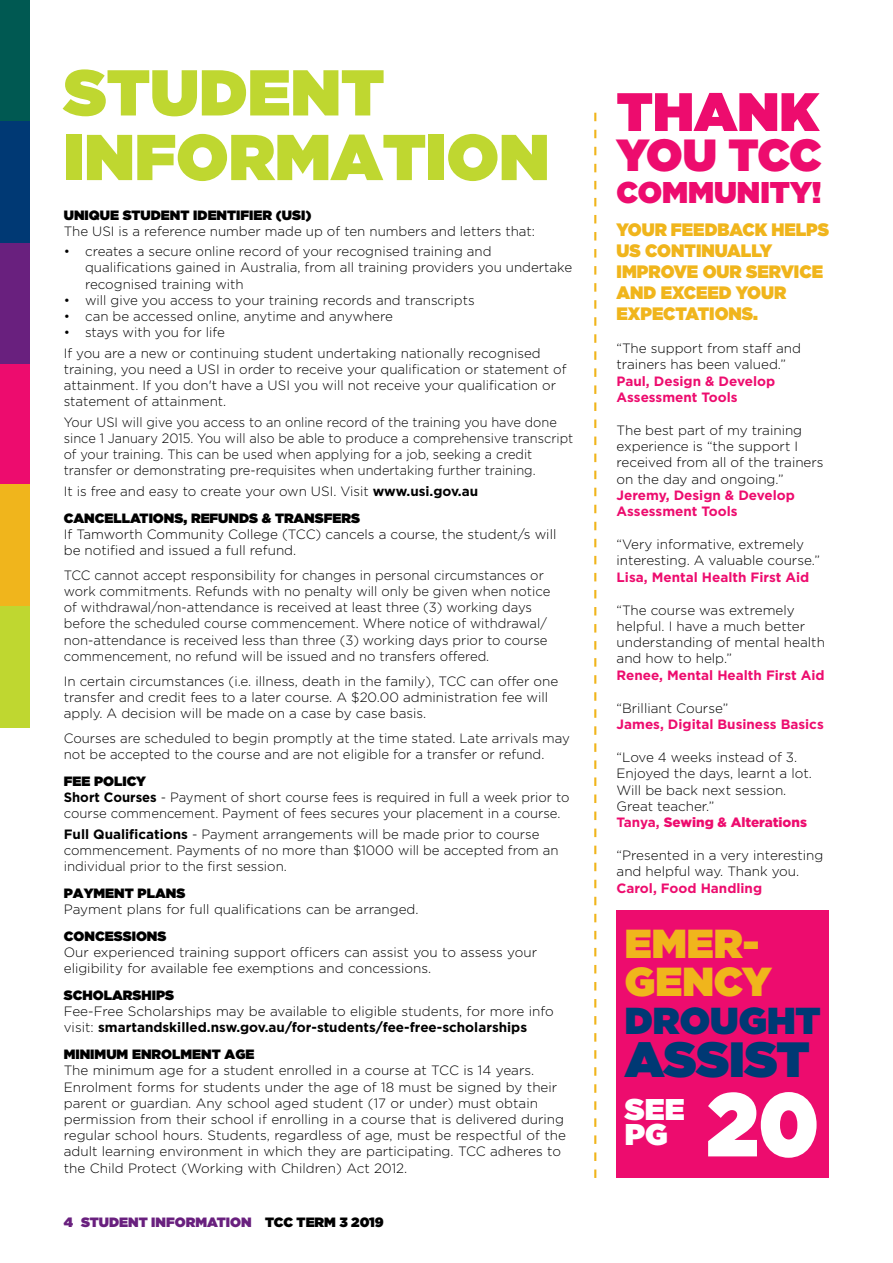
<style>
.page{position:relative;width:893px;height:1263px;background:#fff}
.page>*{position:absolute;margin:0;border:0;box-sizing:border-box;transform-origin:0 0}
.t1{font:900 90px "Gotham";color:#fff;scale:.92 1}
.t2{font:900 64.65px/64.7px "Gotham";color:#bfd730}
.t3{font:900 54px "Gotham";color:#ed0c6e}
.t4{font:900 49.5px "Gotham";letter-spacing:-.01em;color:#003974}
.t5{font:900 45px "Gotham";letter-spacing:-.025em;color:#ed0c6e}
.t6{font:900 40.5px/37.5px "Gotham";color:#f0b51c}
.t7{font:900 37.5px "Gotham";color:#003974}
.t8{font:900 30px "Gotham";color:#ed0c6e}
.t9{font:900 30px/25.5px "Gotham";color:#fff}
.t10{font:900 18px/21px "Gotham";color:#f0b51c;scale:.95 1}
.t11{font:300 13.5px/16.2px "Gotham";color:#000}
.t12{font:300 13.5px/16.2px "Gotham";color:#000;scale:.95 1}
.t13{font:700 13.5px/16.2px "Gotham";color:#ed0c6e}
.t14{font:900 13.5px "Gotham";color:#000}
.t15{font:900 13.5px "Gotham";color:#69207e}
.s1{font-weight:700}
.s2{font-weight:900}
.s3{color:#000}
.s4{font-weight:700;color:#ed0c6e}
.s5{font-weight:900;color:#ed0c6e}
</style>
<div class="page">
<div style="left:617px;top:911px;width:212px;height:267px;background:#ed0c6e"></div>
<svg style="left:594px;top:113px;width:2px;height:1065px"></svg>
<div style="left:0;top:0;width:30px;height:121px;background:#005952"></div>
<div style="left:0;top:364px;width:30px;height:121px;background:#ed0c6e"></div>
<div style="left:0;top:242px;width:30px;height:122px;background:#69207e"></div>
<div style="left:0;top:121px;width:30px;height:121px;background:#003974"></div>
<div style="left:0;top:606px;width:30px;height:121px;background:#bfd730"></div>
<div style="left:0;top:485px;width:30px;height:121px;background:#f0b51c"></div>
<h2 class="t2" style="left:64px;top:59px;width:487px">STUDENT<br>INFORMATION</h2>
<p class="t14" style="left:64px;top:205px;width:249px">UNIQUE STUDENT IDENTIFIER (USI)</p>
<p class="t11" style="left:64px;top:223px;width:473px">The USI is a reference number made up of ten numbers and letters that:</p>
<p class="t11" style="left:85px;top:243px;width:489px;text-indent:-21px">• creates a secure online record of your recognised training and qualifications gained in Australia, from all training providers you undertake recognised training with</p>
<p class="t11" style="left:64px;top:292px;width:412px">• will give you access to your training records and transcripts</p>
<p class="t11" style="left:64px;top:308px;width:331px">• can be accessed online, anytime and anywhere</p>
<p class="t11" style="left:64px;top:322px;width:478px;line-height:20.4px">• stays with you for life<br>If you are a new or continuing student undertaking nationally recognised</p>
<p class="t11" style="left:64px;top:361px;width:504px">training, you need a USI in order to receive your qualification or statement of attainment. If you don't have a USI you will not receive your qualification or statement of attainment.</p>
<p class="t12" style="left:64px;top:414px;width:538px">Your USI will give you access to an online record of the training you have done since 1 January 2015. You will also be able to produce a comprehensive transcript of your training. This can be used when applying for a job, seeking a credit transfer or demonstrating pre-requisites when undertaking further training.</p>
<p class="t11" style="left:64px;top:477px;width:416px;line-height:26.8px">It is free and easy to create your own USI. Visit <span class="s1">www.usi.gov.au<br></span><span class="s2">CANCELLATIONS, REFUNDS &amp; TRANSFERS</span></p>
<p class="t11" style="left:64px;top:526px;width:494px">If Tamworth Community College (TCC) cancels a course, the student/s will be notified and issued a full refund.</p>
<p class="t11" style="left:64px;top:566px;width:488px">TCC cannot accept responsibility for changes in personal circumstances or work commitments. Refunds with no penalty will only be given when notice of withdrawal/non-attendance is received at least three (3) working days before the scheduled course commencement. Where notice of withdrawal/ non-attendance is received less than three (3) working days prior to course commencement, no refund will be issued and no transfers offered.</p>
<p class="t11" style="left:64px;top:672px;width:496px">In certain circumstances (i.e. illness, death in the family), TCC can offer one transfer and credit fees to a later course. A $20.00 administration fee will apply. A decision will be made on a case by case basis.</p>
<p class="t11" style="left:64px;top:729px;width:508px">Courses are scheduled to begin promptly at the time stated. Late arrivals may not be accepted to the course and are not eligible for a transfer or refund.</p>
<p class="t11" style="left:64px;top:772px;width:507px"><span class="s2">FEE POLICY<br></span><span class="s1">Short Courses</span> - Payment of short course fees is required in full a week prior to course commencement. Payment of fees secures your placement in a course.</p>
<p class="t11" style="left:64px;top:825px;width:496px"><span class="s1">Full Qualifications</span> - Payment arrangements will be made prior to course commencement. Payments of no more than $1000 will be accepted from an individual prior to the first session.</p>
<p class="t14" style="left:64px;top:883px;width:123px">PAYMENT PLANS</p>
<p class="t11" style="left:64px;top:901px;width:356px">Payment plans for full qualifications can be arranged.</p>
<p class="t14" style="left:64px;top:926px;width:104px">CONCESSIONS</p>
<p class="t11" style="left:64px;top:944px;width:475px">Our experienced training support officers can assist you to assess your eligibility for available fee exemptions and concessions.</p>
<p class="t14" style="left:64px;top:985px;width:112px">SCHOLARSHIPS</p>
<p class="t11" style="left:64px;top:1003px;width:491px">Fee-Free Scholarships may be available to eligible students, for more info visit: <span class="s1">smartandskilled.nsw.gov.au/for-students/fee-free-scholarships</span></p>
<p class="t14" style="left:64px;top:1045px;width:192px">MINIMUM ENROLMENT AGE</p>
<p class="t11" style="left:64px;top:1062px;width:504px">The minimum age for a student enrolled in a course at TCC is 14 years.<br>Enrolment forms for students under the age of 18 must be signed by their parent or guardian. Any school aged student (17 or under) must obtain permission from their school if enrolling in a course that is delivered during regular school hours. Students, regardless of age, must be respectful of the adult learning environment in which they are participating. TCC adheres to the Child Protect (Working with Children) Act 2012.</p>
<p class="t15" style="left:64px;top:1212px;width:322px">4 STUDENT INFORMATION <span class="s3">TCC TERM 3 2019</span></p>
<h3 class="t3" style="left:617px;top:73px;width:204px">THANK</h3>
<h3 class="t5" style="left:617px;top:123px;width:206px">YOU TCC</h3>
<h3 class="t8" style="left:617px;top:170px;width:207px">COMMUNITY!</h3>
<h3 class="t10" style="left:617px;top:219px;width:225px">YOUR FEEDBACK HELPS<br>US CONTINUALLY<br>IMPROVE OUR SERVICE<br>AND EXCEED YOUR<br>EXPECTATIONS.</h3>
<p class="t11" style="left:617px;top:340px;width:186px">“The support from staff and trainers has been valued.”</p>
<p class="t13" style="left:617px;top:373px;width:160px">Paul, Design &amp; Develop<br>Assessment Tools</p>
<p class="t11" style="left:617px;top:422px;width:209px">The best part of my training experience is “the support I received from all of the trainers on the day and ongoing.”</p>
<p class="t13" style="left:617px;top:487px;width:180px">Jeremy, Design &amp; Develop<br>Assessment Tools</p>
<p class="t11" style="left:617px;top:536px;width:205px">“Very informative, extremely interesting. A valuable course.”</p>
<p class="t13" style="left:617px;top:569px;width:194px">Lisa, Mental Health First Aid</p>
<p class="t11" style="left:617px;top:601px;width:210px">“The course was extremely helpful. I have a much better understanding of mental health and how to help.”</p>
<p class="t13" style="left:617px;top:667px;width:210px">Renee, Mental Health First Aid</p>
<p class="t11" style="left:617px;top:699px;width:113px">“Brilliant Course”</p>
<p class="t13" style="left:617px;top:716px;width:209px">James, Digital Business Basics</p>
<p class="t11" style="left:617px;top:749px;width:197px">“Love 4 weeks instead of 3.<br>Enjoyed the days, learnt a lot.<br>Will be back next session.<br>Great teacher.”<br><span class="s4">Tanya,</span> <span class="s5">Sewing &amp; Alterations</span></p>
<p class="t11" style="left:617px;top:847px;width:208px">“Presented in a very interesting and helpful way. Thank you.</p>
<p class="t13" style="left:617px;top:880px;width:147px">Carol, Food Handling</p>
<h3 class="t6" style="left:625px;top:925px;width:148px">EMER-<br>GENCY</h3>
<h3 class="t7" style="left:625px;top:994px;width:197px">DROUGHT</h3>
<h3 class="t4" style="left:625px;top:1024px;width:186px">ASSIST</h3>
<h3 class="t9" style="left:625px;top:1096px;width:61px">SEE<br>PG</h3>
<h1 class="t1" style="left:707px;top:1060px;width:123px">20</h1>
</div>
